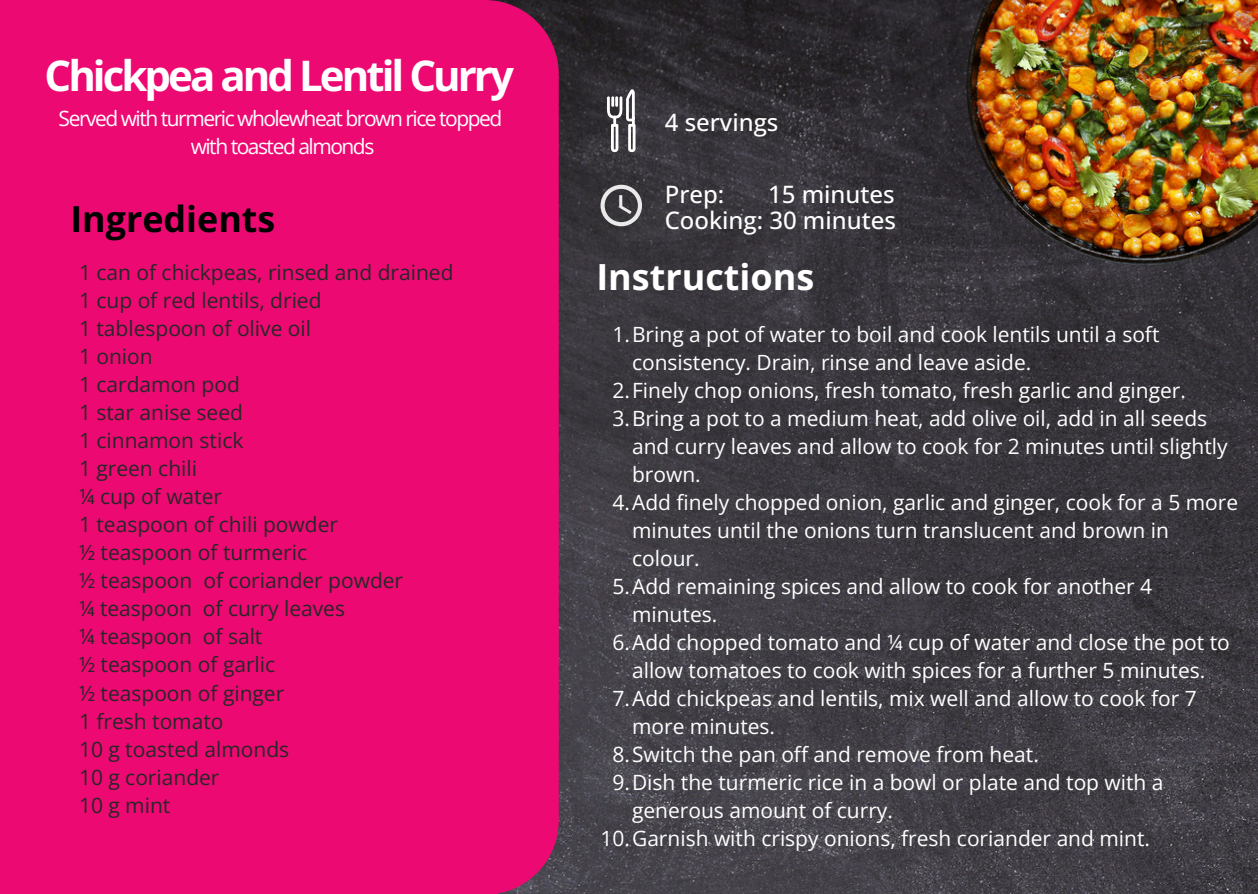
<style>
.page{position:relative;width:1258px;height:894px;background:#fff}
.page>*{position:absolute;margin:0;border:0;box-sizing:border-box;transform-origin:0 0}
.t1{font:700 42px "Open Sans";letter-spacing:-.07em;color:#fff}
.t2{font:700 36px "Open Sans";color:#fff}
.t3{font:700 36px "Open Sans";color:#000}
.t4{font:500 24px/26.1px "Open Sans";color:#fff;text-align:right}
.t5{font:21px/27.9px "Open Sans";color:#fff}
.t6{font:21px/27.9px "Open Sans";color:#272727}
.t7{font:21px "Open Sans";letter-spacing:-.07em;color:#fff}
</style>
<div class="page">
<img style="left:559px;top:0;width:699px;height:893px">
<div style="left:0;top:0;width:559px;height:893px;background:#ed0972"></div>
<svg style="left:600px;top:185px;width:42px;height:41px"></svg>
<svg style="left:607px;top:89px;width:28px;height:63px"></svg>
<img style="left:944px;top:0;width:314px;height:273px">
<p class="t1" style="left:45px;top:46px;width:471px">Chickpea and Lentil Curry</p>
<p class="t7" style="left:59px;top:103px;width:445px">Served with turmeric wholewheat brown rice topped</p>
<h1 class="t7" style="left:191px;top:131px;width:185px">with toasted almonds</h1>
<p class="t3" style="left:70px;top:193px;width:206px">Ingredients</p>
<p class="t6" style="left:79px;top:258px;width:376px">1 can of chickpeas, rinsed and drained</p>
<p class="t6" style="left:79px;top:286px;width:244px">1 cup of red lentils, dried</p>
<p class="t6" style="left:79px;top:314px;width:234px">1 tablespoon of olive oil</p>
<p class="t6" style="left:79px;top:342px;width:75px">1 onion</p>
<p class="t6" style="left:79px;top:370px;width:162px">1 cardamon pod</p>
<p class="t6" style="left:79px;top:398px;width:165px">1 star anise seed</p>
<p class="t6" style="left:79px;top:426px;width:166px">1 cinnamon stick</p>
<p class="t6" style="left:79px;top:454px;width:120px">1 green chili</p>
<p class="t6" style="left:79px;top:482px;width:145px">¼ cup of water</p>
<p class="t6" style="left:79px;top:510px;width:260px">1 teaspoon of chili powder</p>
<p class="t6" style="left:79px;top:538px;width:230px">½ teaspoon of turmeric</p>
<p class="t6" style="left:79px;top:566px;width:115px">½ teaspoon</p>
<p class="t6" style="left:203px;top:566px;width:201px">of coriander powder</p>
<p class="t6" style="left:79px;top:594px;width:114px">¼ teaspoon</p>
<p class="t6" style="left:203px;top:594px;width:144px">of curry leaves</p>
<p class="t6" style="left:79px;top:622px;width:114px">¼ teaspoon</p>
<p class="t6" style="left:79px;top:622px;width:198px;text-indent:124px">of salt ½ teaspoon of garlic</p>
<p class="t6" style="left:79px;top:678px;width:207px">½ teaspoon of ginger</p>
<p class="t6" style="left:79px;top:706px;width:146px">1 fresh tomato</p>
<p class="t6" style="left:79px;top:734px;width:212px">10 g toasted almonds</p>
<p class="t6" style="left:79px;top:762px;width:142px">10 g coriander</p>
<p class="t6" style="left:79px;top:790px;width:93px">10 g mint</p>
<p class="t4" style="left:665px;top:109px;width:115px">4 servings</p>
<p class="t4" style="left:665px;top:181px;width:233px">15 minutes<br>Cooking: 30 minutes</p>
<p class="t4" style="left:665px;top:181px;width:61px">Prep:</p>
<p class="t2" style="left:596px;top:252px;width:220px">Instructions</p>
<p class="t5" style="left:632px;top:319px;width:529px;text-indent:-20px">1.Bring a pot of water to boil and cook lentils until a soft consistency. Drain, rinse and leave aside.</p>
<h2 class="t5" style="left:612px;top:375px;width:575px">2.Finely chop onions, fresh tomato, fresh garlic and ginger.</h2>
<p class="t5" style="left:632px;top:403px;width:597px;text-indent:-20px">3.Bring a pot to a medium heat, add olive oil, add in all seeds and curry leaves and allow to cook for 2 minutes until slightly brown.</p>
<h2 class="t5" style="left:632px;top:487px;width:607px;text-indent:-20px">4.Add finely chopped onion, garlic and ginger, cook for a 5 more minutes until the onions turn translucent and brown in colour.</h2>
<h1 class="t5" style="left:632px;top:571px;width:521px;text-indent:-20px">5.Add remaining spices and allow to cook for another 4 minutes.</h1>
<p class="t5" style="left:612px;top:627px;width:619px;text-align:center">6.Add chopped tomato and ¼ cup of water and close the pot to allow tomatoes to cook with spices for a further 5 minutes.</p>
<p class="t5" style="left:632px;top:683px;width:566px;text-indent:-20px">7.Add chickpeas and lentils, mix well and allow to cook for 7 more minutes.</p>
<p class="t5" style="left:612px;top:739px;width:428px">8.Switch the pan off and remove from heat.</p>
<p class="t5" style="left:632px;top:767px;width:533px;text-indent:-20px">9.Dish the turmeric rice in a bowl or plate and top with a generous amount of curry.</p>
<p class="t5" style="left:600px;top:823px;width:551px">10.Garnish with crispy onions, fresh coriander and mint.</p>
</div>
